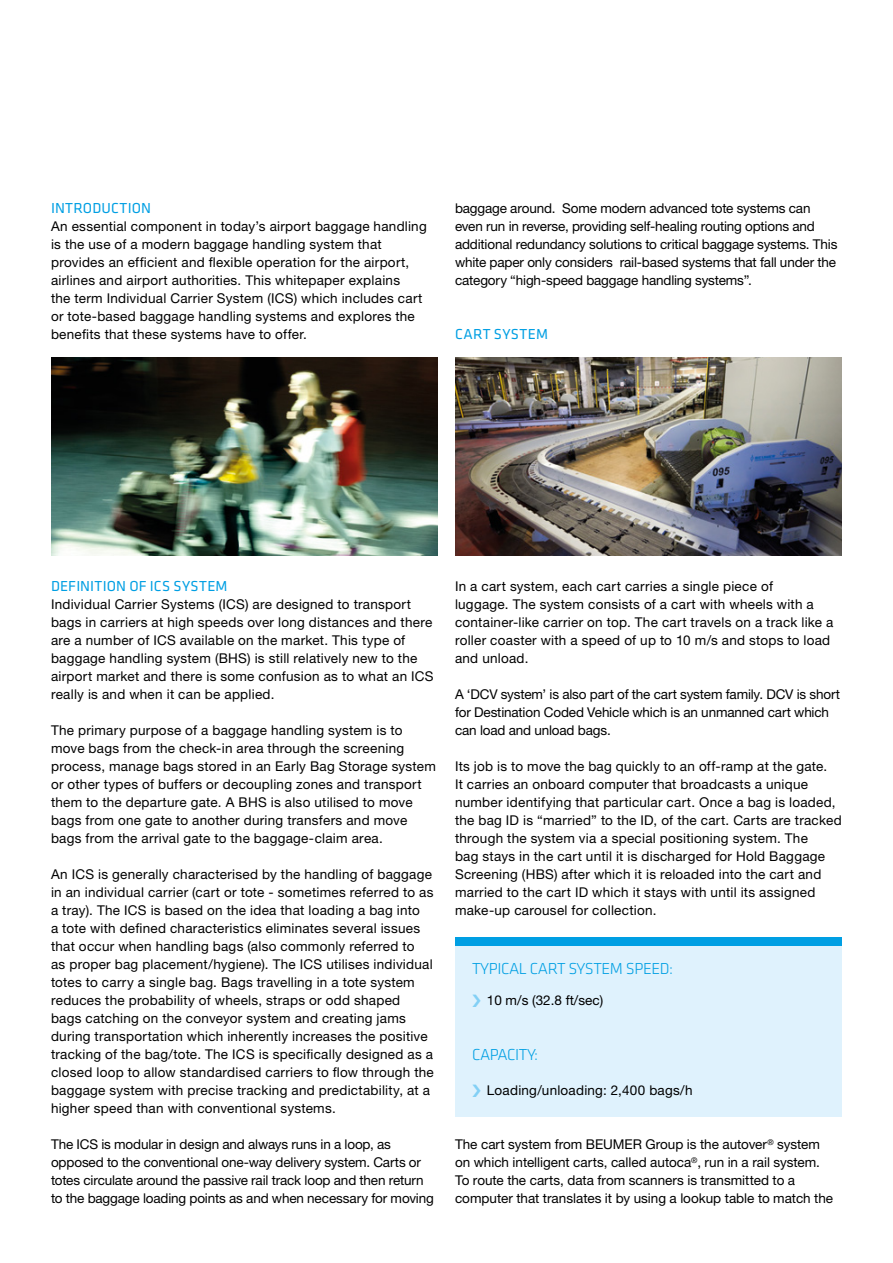
<style>
.page{position:relative;width:893px;height:1263px;background:#fff}
.page>*{position:absolute;margin:0;border:0;box-sizing:border-box;transform-origin:0 0}
.t1{font:300 16.5px "Klavika";letter-spacing:-.025em;color:#009fe3}
.BEU_Subhead_Reg_10pt{font:15px "Klavika";letter-spacing:.015em;color:#009fe3}
._04_Copy{font:13.5px/18px "Helvetica Neue LT Std";letter-spacing:.02em;color:#000}
._04_Copy-2{font:13.5px/18px "Helvetica Neue LT Std";letter-spacing:-.01em;color:#000}
._04_Copy-3{font:13.5px/18px "Helvetica Neue LT Std";color:#000}
</style>
<div class="page">
<img style="left:51px;top:357px;width:387px;height:198px">
<img style="left:455px;top:357px;width:387px;height:198px">
<div style="left:455px;top:937px;width:387px;height:9px;background:#009fe3"></div>
<div style="left:455px;top:946px;width:387px;height:171px;background:#dff2fd"></div>
<p class="BEU_Subhead_Reg_10pt" style="left:51px;top:198px;width:102px">INTRODUCTION</p>
<p class="_04_Copy" style="left:51px;top:217px;width:377px">An essential component in today’s airport baggage handling is the use of a modern baggage handling system that provides an efficient and flexible operation for the airport, airlines and airport authorities. This whitepaper explains<br>the term Individual Carrier System (ICS) which includes cart or tote-based baggage handling systems and explores the benefits that these systems have to offer.</p>
<p class="_04_Copy-2" style="left:455px;top:199px;width:384px">baggage around. Some modern advanced tote systems can even run in reverse, providing self-healing routing options and additional redundancy solutions to critical baggage systems. This white paper only considers rail-based systems that fall under the category “high-speed baggage handling systems”.</p>
<p class="BEU_Subhead_Reg_10pt" style="left:455px;top:324px;width:95px">CART SYSTEM</p>
<p class="BEU_Subhead_Reg_10pt" style="left:51px;top:576px;width:178px">DEFINITION OF ICS SYSTEM</p>
<p class="_04_Copy" style="left:51px;top:595px;width:384px">Individual Carrier Systems (ICS) are designed to transport bags in carriers at high speeds over long distances and there are a number of ICS available on the market. This type of baggage handling system (BHS) is still relatively new to the airport market and there is some confusion as to what an ICS really is and when it can be applied.</p>
<p class="_04_Copy" style="left:51px;top:721px;width:386px">The primary purpose of a baggage handling system is to move bags from the check-in area through the screening process, manage bags stored in an Early Bag Storage system or other types of buffers or decoupling zones and transport them to the departure gate. A BHS is also utilised to move bags from one gate to another during transfers and move bags from the arrival gate to the baggage-claim area.</p>
<p class="_04_Copy" style="left:51px;top:865px;width:384px">An ICS is generally characterised by the handling of baggage in an individual carrier (cart or tote - sometimes referred to as a tray). The ICS is based on the idea that loading a bag into<br>a tote with defined characteristics eliminates several issues that occur when handling bags (also commonly referred to<br>as proper bag placement/hygiene). The ICS utilises individual totes to carry a single bag. Bags travelling in a tote system reduces the probability of wheels, straps or odd shaped bags catching on the conveyor system and creating jams during transportation which inherently increases the positive tracking of the bag/tote. The ICS is specifically designed as a closed loop to allow standardised carriers to flow through the baggage system with precise tracking and predictability, at a higher speed than with conventional systems.</p>
<p class="_04_Copy-2" style="left:51px;top:1135px;width:384px">The ICS is modular in design and always runs in a loop, as opposed to the conventional one-way delivery system. Carts or totes circulate around the passive rail track loop and then return to the baggage loading points as and when necessary for moving</p>
<p class="_04_Copy" style="left:455px;top:577px;width:380px">In a cart system, each cart carries a single piece of<br>luggage. The system consists of a cart with wheels with a container-like carrier on top. The cart travels on a track like a roller coaster with a speed of up to 10 m/s and stops to load and unload.</p>
<p class="_04_Copy-2" style="left:455px;top:685px;width:387px">A ‘DCV system’ is also part of the cart system family. DCV is short for Destination Coded Vehicle which is an unmanned cart which can load and unload bags.</p>
<p class="_04_Copy" style="left:455px;top:757px;width:388px">Its job is to move the bag quickly to an off-ramp at the gate.<br>It carries an onboard computer that broadcasts a unique number identifying that particular cart. Once a bag is loaded, the bag ID is “married” to the ID, of the cart. Carts are tracked through the system via a special positioning system. The<br>bag stays in the cart until it is discharged for Hold Baggage Screening (HBS) after which it is reloaded into the cart and married to the cart ID which it stays with until its assigned make-up carousel for collection.</p>
<p class="t1" style="left:472px;top:958px;width:202px">TYPICAL CART SYSTEM SPEED:</p>
<p class="_04_Copy" style="left:487px;top:991px;width:118px">10 m/s (32.8 ft/sec)</p>
<p class="t1" style="left:472px;top:1044px;width:68px">CAPACITY:</p>
<p class="_04_Copy" style="left:487px;top:1081px;width:207px">Loading/unloading: 2,400 bags/h</p>
<p class="_04_Copy-3" style="left:455px;top:1135px;width:380px">The cart system from BEUMER Group is the autover<sup>®</sup> system on which intelligent carts, called autoca<sup>®</sup>, run in a rail system.<br>To route the carts, data from scanners is transmitted to a computer that translates it by using a lookup table to match the</p>
</div>
